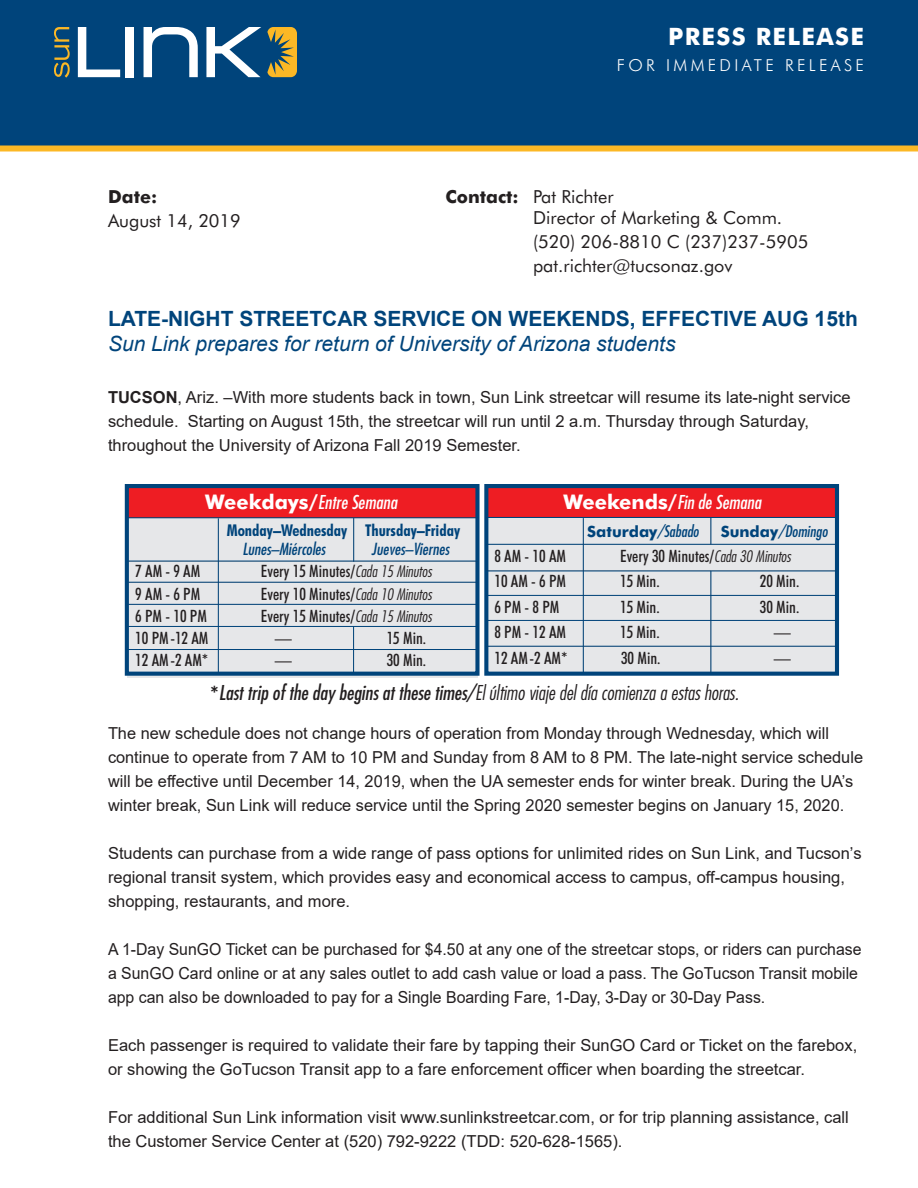
<style>
.page{position:relative;width:918px;height:1188px;background:#fff}
.page>*{position:absolute;margin:0;border:0;box-sizing:border-box;transform-origin:0 0}
.t1{font:700 24px "Futura BT";letter-spacing:.055em;color:#fff}
.t2{font:700 21px "Arial";color:#00447b}
.t3{font:italic 21px "Arial";color:#00447b}
.t4{font:19.95px "Futura Lt Cn BT Italic";color:#231f20}
.t5{font:18.6px "Futura Md Cn BT Italic";color:#fff}
.t6{font:18px/21.6px "Futura BT";color:#231f20}
.t7{font:700 18px "Futura BT";color:#231f20}
.t8{font:500 condensed 17.1px "Futura BT";color:#231f20}
.t9{font:16.5px/24px "Arial";color:#231f20}
.t10{font:16.5px/24px "Arial";color:#231f20;scale:.96 1}
.t11{font:300 16.5px "Futura BT";letter-spacing:.2em;color:#fff}
.t12{font:700 condensed 16.35px "Futura BT";color:#00447b}
.t13{font:16.35px "Futura Md Cn BT Italic";color:#00447b}
.t14{font:700 15.45px "Futura BT";color:#00447b}
.t15{font:15.45px "Futura Md Cn BT Italic";color:#00447b}
.s1{font-weight:700}
.s2{font-family:"Futura BT";font-weight:700;font-size:20.1px}
.s3{font-family:"Futura Md Cn BT Italic";font-weight:400}
.s4{font-family:"Futura BT";font-weight:700}
.s5{font-family:"Futura Lt Cn BT Italic";font-weight:400;font-stretch:normal;font-size:15.45px}
.s6{font-family:"Futura BT";font-weight:500}
.s7{font-family:"Futura Md Cn BT Italic"}
</style>
<div class="page">
<div style="left:0;top:0;width:918px;height:149px;background:#00447b"></div>
<div style="left:0;top:146px;width:918px;height:6px;background:#fcb825"></div>
<svg style="left:267px;top:27px;width:30px;height:50px"></svg>
<svg style="left:54px;top:27px;width:16px;height:51px"></svg>
<svg style="left:78px;top:27px;width:42px;height:50px"></svg>
<div style="left:125px;top:27px;width:9px;height:50px;background:#fff"></div>
<svg style="left:144px;top:27px;width:54px;height:50px"></svg>
<svg style="left:206px;top:27px;width:55px;height:50px"></svg>
<div style="left:127px;top:486px;width:350px;height:191px;background:#e6e7e9"></div>
<div style="left:128px;top:486px;width:349px;height:31px;background:#ee1d23"></div>
<div style="left:125px;top:484px;width:355px;height:192px;border:4px solid #00447b"></div>
<hr style="left:128px;top:517px;width:349px;height:1px;background:#00447b">
<hr style="left:218px;top:518px;width:1px;height:155px;background:#00447b">
<hr style="left:128px;top:561px;width:349px;height:1px;background:#00447b">
<hr style="left:353px;top:518px;width:1px;height:44px;background:#00447b">
<hr style="left:353px;top:627px;width:1px;height:45px;background:#00447b">
<hr style="left:128px;top:626px;width:349px;height:1px;background:#00447b">
<hr style="left:128px;top:582px;width:349px;height:1px;background:#00447b">
<hr style="left:128px;top:604px;width:349px;height:1px;background:#00447b">
<hr style="left:127px;top:649px;width:349px;height:1px;background:#00447b">
<div style="left:486px;top:486px;width:351px;height:186px;background:#e6e7e9"></div>
<div style="left:488px;top:486px;width:349px;height:31px;background:#ee1d23"></div>
<div style="left:484px;top:484px;width:355px;height:192px;border:4px solid #00447b"></div>
<hr style="left:487px;top:517px;width:349px;height:1px;background:#00447b">
<hr style="left:583px;top:518px;width:1px;height:155px;background:#00447b">
<hr style="left:487px;top:544px;width:349px;height:1px;background:#00447b">
<svg style="left:711px;top:518px;width:1px;height:26px"></svg>
<hr style="left:711px;top:571px;width:1px;height:101px;background:#00447b">
<hr style="left:487px;top:620px;width:349px;height:1px;background:#00447b">
<hr style="left:487px;top:571px;width:349px;height:1px;background:#00447b">
<hr style="left:487px;top:595px;width:349px;height:1px;background:#00447b">
<hr style="left:487px;top:646px;width:349px;height:1px;background:#00447b">
<p class="t7" style="left:108px;top:185px;width:51px">Date:</p>
<p class="t6" style="left:108px;top:209px;width:134px">August 14, 2019</p>
<h1 class="t1" style="left:668px;top:22px;width:197px">PRESS RELEASE</h1>
<p class="t11" style="left:617px;top:55px;width:249px">FOR IMMEDIATE RELEASE</p>
<p class="t6" style="left:533px;top:185px;width:251px;text-indent:-88px"><span class="s1">Contact:</span> Pat Richter<br>Director of Marketing &amp; Comm.</p>
<p class="t6" style="left:533px;top:230px;width:277px;line-height:24px">(520) 206-8810 C (237)237-5905 pat.richter@tucsonaz.gov</p>
<p class="t2" style="left:108px;top:303px;width:751px">LATE-NIGHT STREETCAR SERVICE ON WEEKENDS, EFFECTIVE AUG 15th</p>
<p class="t3" style="left:108px;top:330px;width:569px">Sun Link prepares for return of University of Arizona students</p>
<p class="t9" style="left:108px;top:385px;width:744px"><span class="s1">TUCSON</span>, Ariz. –With more students back in town, Sun Link streetcar will resume its late-night service schedule. Starting on August 15th, the streetcar will run until 2 a.m. Thursday through Saturday, throughout the University of Arizona Fall 2019 Semester.</p>
<p class="t5" style="left:205px;top:490px;width:193px"><span class="s2">Weekdays/</span>Entre Semana</p>
<p class="t5" style="left:564px;top:490px;width:199px"><span class="s2">Weekends/</span>Fin de Semana</p>
<p class="t14" style="left:587px;top:522px;width:113px">Saturday<span class="s3">/Sabado</span></p>
<p class="t15" style="left:721px;top:521px;width:108px"><span class="s4">Sunday</span>/Domingo</p>
<p class="t8" style="left:494px;top:545px;width:73px">8 AM - 10 AM</p>
<p class="t8" style="left:620px;top:545px;width:172px">Every 30 Minutes/<span class="s5">Cada 30 Minutos</span></p>
<p class="t8" style="left:494px;top:571px;width:73px">10 AM - 6 PM</p>
<p class="t8" style="left:620px;top:571px;width:41px">15 Min.</p>
<p class="t8" style="left:760px;top:571px;width:41px">20 Min.</p>
<p class="t8" style="left:494px;top:596px;width:67px">6 PM - 8 PM</p>
<p class="t8" style="left:620px;top:596px;width:41px">15 Min.</p>
<p class="t8" style="left:760px;top:596px;width:41px">30 Min.</p>
<p class="t8" style="left:494px;top:622px;width:73px">8 PM - 12 AM</p>
<p class="t8" style="left:620px;top:622px;width:41px">15 Min.</p>
<p class="t8" style="left:774px;top:622px;width:19px">—</p>
<p class="t8" style="left:494px;top:648px;width:75px">12 AM -2 AM*</p>
<p class="t8" style="left:621px;top:648px;width:41px">30 Min.</p>
<p class="t8" style="left:774px;top:648px;width:19px">—</p>
<p class="t4" style="left:210px;top:680px;width:530px"><span class="s6">*</span><span class="s7">Last trip of the day begins at these times/</span>El último viaje del día comienza a estas horas.</p>
<p class="t12" style="left:227px;top:521px;width:235px">Monday–Wednesday Thursday–Friday</p>
<p class="t13" style="left:242px;top:539px;width:84px">Lunes–Miércoles</p>
<p class="t13" style="left:372px;top:539px;width:79px">Jueves–Viernes</p>
<p class="t8" style="left:135px;top:561px;width:67px">7 AM - 9 AM</p>
<p class="t8" style="left:261px;top:561px;width:172px">Every 15 Minutes/<span class="s5">Cada 15 Minutos</span></p>
<p class="t8" style="left:135px;top:583px;width:67px">9 AM - 6 PM</p>
<p class="t8" style="left:261px;top:583px;width:172px">Every 10 Minutes/<span class="s5">Cada 10 Minutos</span></p>
<p class="t8" style="left:135px;top:605px;width:73px">6 PM - 10 PM</p>
<p class="t8" style="left:261px;top:605px;width:172px">Every 15 Minutes/<span class="s5">Cada 15 Minutos</span></p>
<p class="t8" style="left:135px;top:627px;width:75px">10 PM -12 AM</p>
<p class="t8" style="left:275px;top:627px;width:19px">—</p>
<p class="t8" style="left:387px;top:627px;width:41px">15 Min.</p>
<p class="t8" style="left:135px;top:650px;width:75px">12 AM -2 AM*</p>
<p class="t8" style="left:275px;top:650px;width:19px">—</p>
<p class="t8" style="left:387px;top:650px;width:41px">30 Min.</p>
<p class="t9" style="left:108px;top:721px;width:757px">The new schedule does not change hours of operation from Monday through Wednesday, which will continue to operate from 7 AM to 10 PM and Sunday from 8 AM to 8 PM. The late-night service schedule will be effective until December 14, 2019, when the UA semester ends for winter break. During the UA’s winter break, Sun Link will reduce service until the Spring 2020 semester begins on January 15, 2020.</p>
<p class="t9" style="left:108px;top:841px;width:755px">Students can purchase from a wide range of pass options for unlimited rides on Sun Link, and Tucson’s regional transit system, which provides easy and economical access to campus, off-campus housing, shopping, restaurants, and more.</p>
<p class="t10" style="left:108px;top:937px;width:787px">A 1-Day SunGO Ticket can be purchased for $4.50 at any one of the streetcar stops, or riders can purchase a SunGO Card online or at any sales outlet to add cash value or load a pass. The GoTucson Transit mobile app can also be downloaded to pay for a Single Boarding Fare, 1-Day, 3-Day or 30-Day Pass.</p>
<p class="t9" style="left:108px;top:1033px;width:751px">Each passenger is required to validate their fare by tapping their SunGO Card or Ticket on the farebox, or showing the GoTucson Transit app to a fare enforcement officer when boarding the streetcar.</p>
<p class="t9" style="left:108px;top:1105px;width:742px">For additional Sun Link information visit www.sunlinkstreetcar.com, or for trip planning assistance, call the Customer Service Center at (520) 792-9222 (TDD: 520-628-1565).</p>
</div>
